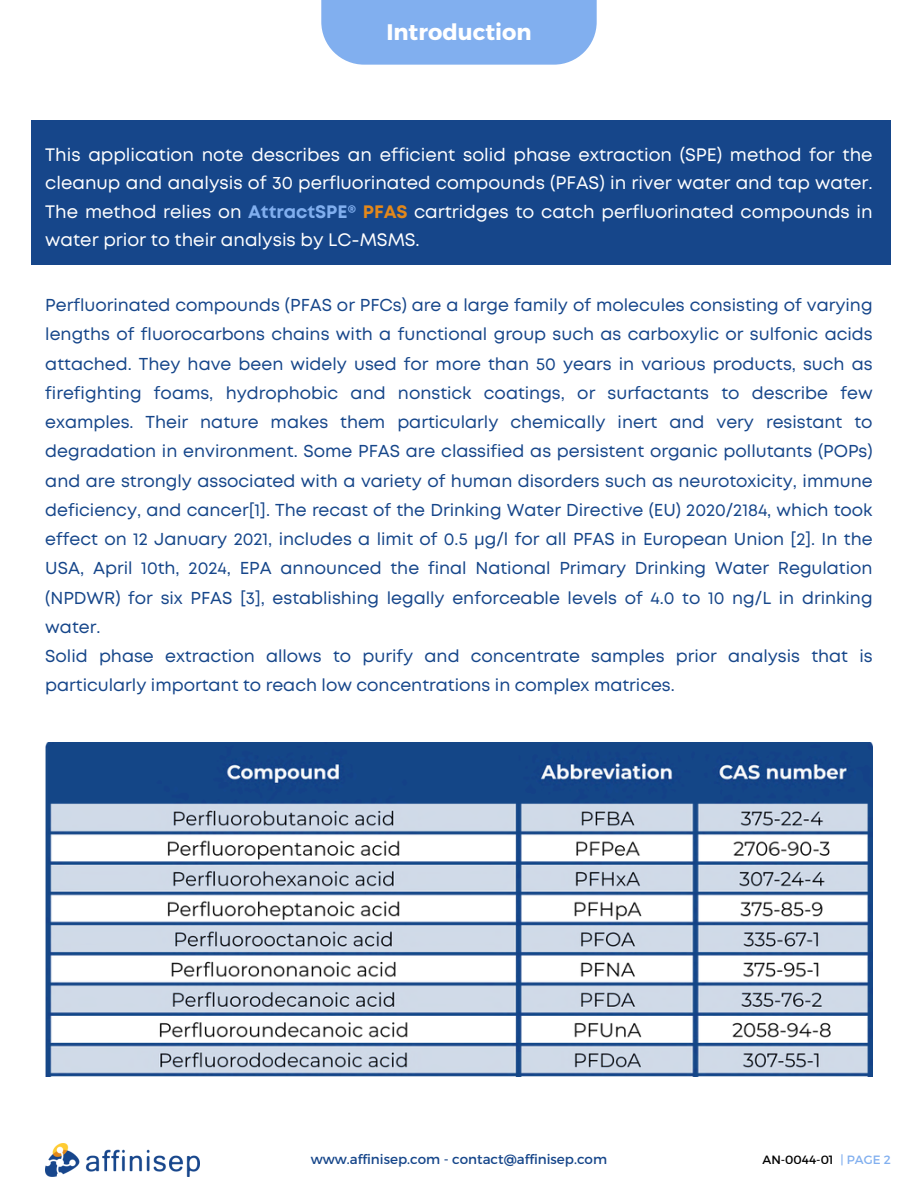
<style>
.page{position:relative;width:918px;height:1188px;background:#fff}
.page>*{position:absolute;margin:0;border:0;box-sizing:border-box;transform-origin:0 0}
.t1{font:700 22.5px "Montserrat";color:#fff}
.t2{font:18px/28.2px "Mont";color:#fff;text-align:justify}
.t3{font:17.25px/29.2px "Mont";color:#16468a}
.t4{font:13.5px "Montserrat";color:#16468a}
.t5{font:12px "Montserrat";color:#000}
.t6{font:12px "Montserrat";color:#81afef}
.s1{font-weight:700;color:#81afef}
.s2{font-weight:700;color:#e3881b}
.s3{font-family:"Noto Sans"}
</style>
<div class="page">
<div style="left:31px;top:121px;width:860px;height:144px;background:#16468a"></div>
<img style="left:45px;top:1143px;width:154px;height:34px">
<div style="left:321px;top:0;width:276px;height:65px;background:#81afef"></div>
<img style="left:45px;top:743px;width:827px;height:334px">
<p class="t1" style="left:386px;top:17px;width:147px">Introduction</p>
<h2 class="t2" style="left:45px;top:142px;width:829px">This application note describes an efficient solid phase extraction (SPE) method for the cleanup and analysis of 30 perfluorinated compounds (PFAS) in river water and tap water.<br>The method relies on <span class="s1">AttractSPE®</span> <span class="s2">PFAS</span> cartridges to catch perfluorinated compounds in water prior to their analysis by LC-MSMS.</h2>
<h2 class="t3" style="left:45px;top:292px;width:829px">Perfluorinated compounds (PFAS or PFCs) are a large family of molecules consisting of varying lengths of fluorocarbons chains with a functional group such as carboxylic or sulfonic acids attached. They have been widely used for more than 50 years in various products, such as firefighting foams, hydrophobic and nonstick coatings, or surfactants to describe few examples. Their nature makes them particularly chemically inert and very resistant to degradation in environment. Some PFAS are classified as persistent organic pollutants (POPs) and are strongly associated with a variety of human disorders such as neurotoxicity, immune deficiency, and cancer[1]. The recast of the Drinking Water Directive (EU) 2020/2184, which took effect on 12 January 2021, includes a limit of 0.5 <span class="s3">µ</span>g/l for all PFAS in European Union [2]. In the USA, April 10th, 2024, EPA announced the final National Primary Drinking Water Regulation (NPDWR) for six PFAS [3], establishing legally enforceable levels of 4.0 to 10 ng/L in drinking water.<br>Solid phase extraction allows to purify and concentrate samples prior analysis that is particularly important to reach low concentrations in complex matrices.</h2>
<h3 class="t4" style="left:311px;top:1150px;width:298px">www.affinisep.com - contact@affinisep.com</h3>
<p class="t5" style="left:763px;top:1152px;width:73px">AN-0044-01</p>
<p class="t6" style="left:840px;top:1152px;width:52px">| PAGE 2</p>
</div>
